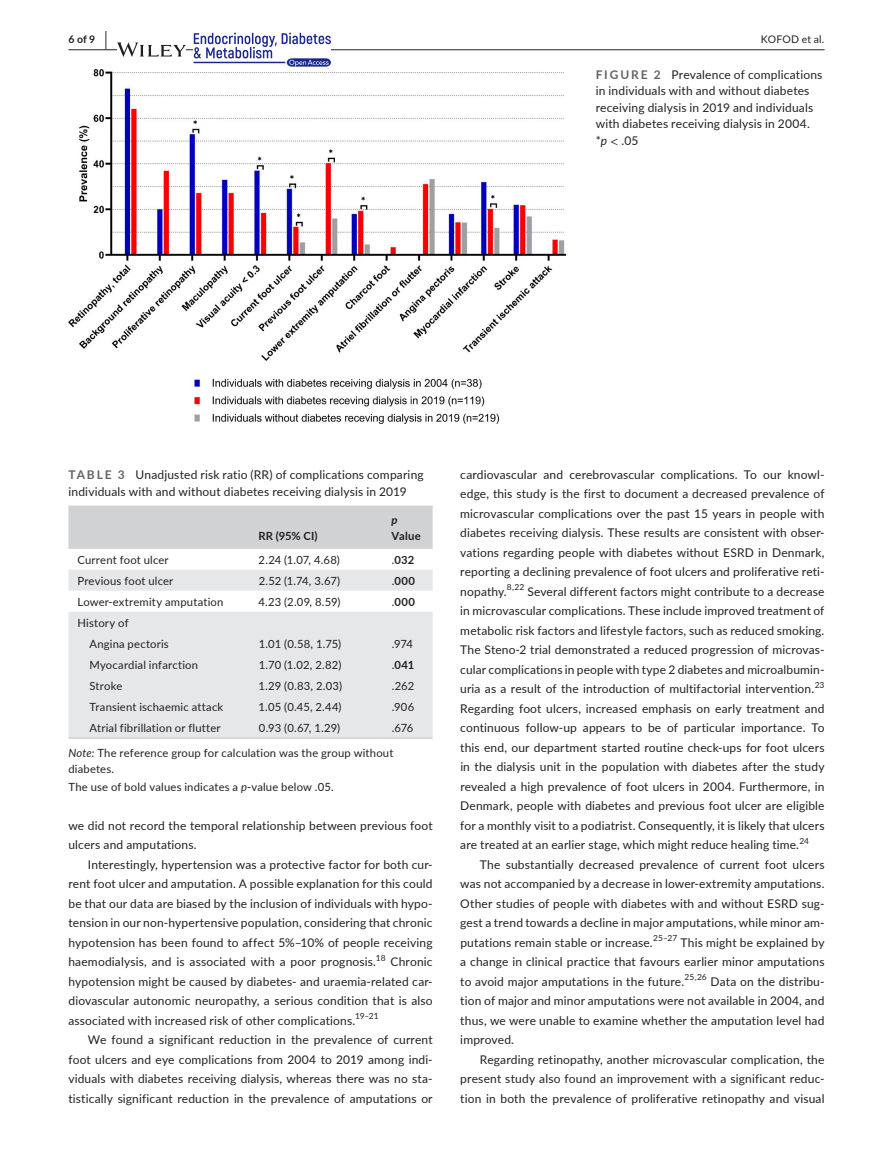
<style>
.page{position:relative;width:893px;height:1174px;background:#fff}
.page>*{position:absolute;margin:0;border:0;box-sizing:border-box;transform-origin:0 0}
.t1{font:12px/19.5px "Lato";letter-spacing:.015em;color:#231f20;text-align:justify}
.t2{font:11.25px/21px "Lato";letter-spacing:.015em;color:#231f20}
.t3{font:700 11.25px "Lato";letter-spacing:.02em;color:#231f20}
.t4{font:italic 700 11.25px "Lato";color:#231f20}
.t5{font:10.5px "Lato";letter-spacing:.02em;color:#231f20}
.t6{font:700 10.5px "Lato";color:#231f20}
.t7{font:8.4px "Lato";color:#231f20}
.s1{font-size:19.5px}
.s2{font-weight:700;color:#636366}
.s3{font-style:italic}
.s4{font-family:"STIX"}
.s5{font-weight:400}
</style>
<div class="page">
<hr style="left:68px;top:49px;width:756px;height:1px;background:#231f20">
<svg style="left:117px;top:42px;width:69px;height:15px"></svg>
<svg style="left:193px;top:33px;width:138px;height:34px"></svg>
<img style="left:68px;top:69px;width:498px;height:355px">
<div style="left:68px;top:505px;width:365px;height:44px;background:#d1d2d4"></div>
<svg style="left:68px;top:569px;width:365px;height:168px;background:#e9eaeb"></svg>
<hr style="left:68px;top:737px;width:181px;height:2px;background:#d1d2d4">
<hr style="left:249px;top:737px;width:134px;height:2px;background:#d1d2d4">
<hr style="left:383px;top:737px;width:50px;height:2px;background:#d1d2d4">
<p class="t6" style="left:68px;top:31px;width:40px">6 of 9 <span class="s1">|</span></p>
<p class="t5" style="left:761px;top:31px;width:65px">KOFOD et al.</p>
<p class="t1" style="left:596px;top:66px;width:228px;line-height:16.5px;text-align:left"><span class="s2">FIGURE 2</span> Prevalence of complications in individuals with and without diabetes receiving dialysis in 2019 and individuals with diabetes receiving dialysis in 2004. *<span class="s3">p</span> <span class="s4">&lt;</span> .05</p>
<p class="t1" style="left:68px;top:466px;width:357px;line-height:16.5px"><span class="s2">TABLE 3</span> Unadjusted risk ratio (RR) of complications comparing individuals with and without diabetes receiving dialysis in 2019</p>
<p class="t3" style="left:258px;top:527px;width:61px">RR (95% CI)</p>
<p class="t4" style="left:392px;top:511px;width:8px">p</p>
<p class="t3" style="left:392px;top:527px;width:31px">Value</p>
<p class="t2" style="left:77px;top:548px;width:93px">Current foot ulcer</p>
<p class="t2" style="left:259px;top:548px;width:83px">2.24 (1.07, 4.68)</p>
<p class="t3" style="left:392px;top:551px;width:24px"><span class="s5">.</span>032</p>
<p class="t2" style="left:77px;top:569px;width:97px">Previous foot ulcer</p>
<p class="t2" style="left:259px;top:569px;width:83px">2.52 (1.74, 3.67)</p>
<p class="t3" style="left:392px;top:572px;width:25px"><span class="s5">.</span>000</p>
<p class="t2" style="left:77px;top:590px;width:147px">Lower-extremity amputation</p>
<p class="t2" style="left:258px;top:590px;width:84px">4.23 (2.09, 8.59)</p>
<p class="t3" style="left:392px;top:593px;width:25px"><span class="s5">.</span>000</p>
<p class="t2" style="left:89px;top:611px;width:81px;text-indent:-12px">History of<br>Angina pectoris</p>
<p class="t2" style="left:259px;top:633px;width:84px">1.01 (0.58, 1.75)</p>
<p class="t2" style="left:392px;top:633px;width:23px">.974</p>
<p class="t2" style="left:89px;top:654px;width:110px">Myocardial infarction</p>
<p class="t2" style="left:259px;top:654px;width:84px">1.70 (1.02, 2.82)</p>
<p class="t3" style="left:392px;top:656px;width:24px"><span class="s5">.</span>041</p>
<p class="t2" style="left:89px;top:675px;width:34px">Stroke</p>
<p class="t2" style="left:258px;top:675px;width:85px">1.29 (0.83, 2.03)</p>
<p class="t2" style="left:392px;top:675px;width:24px">.262</p>
<p class="t2" style="left:89px;top:696px;width:135px">Transient ischaemic attack</p>
<p class="t2" style="left:259px;top:696px;width:85px">1.05 (0.45, 2.44)</p>
<p class="t2" style="left:392px;top:696px;width:24px">.906</p>
<p class="t2" style="left:89px;top:717px;width:133px">Atrial fibrillation or flutter</p>
<p class="t2" style="left:259px;top:717px;width:83px">0.93 (0.67, 1.29)</p>
<p class="t2" style="left:392px;top:717px;width:23px">.676</p>
<p class="t2" style="left:68px;top:744px;width:326px;line-height:15.8px"><span class="s3">Note:</span> The reference group for calculation was the group without diabetes.</p>
<p class="t2" style="left:68px;top:775px;width:267px">The use of bold values indicates a <span class="s3">p</span>-value below .05.</p>
<p class="t1" style="left:68px;top:815px;width:366px">we did not record the temporal relationship between previous foot ulcers and amputations.</p>
<p class="t1" style="left:68px;top:854px;width:366px;text-indent:20px">Interestingly, hypertension was a protective factor for both cur&shy;rent foot ulcer and amputation. A possible explanation for this could be that our data are biased by the inclusion of individuals with hypo&shy;tension in our non-hypertensive population, considering that chronic hypotension has been found to affect 5%–10% of people receiving haemodialysis, and is associated with a poor prognosis.</p>
<p class="t7" style="left:376px;top:952px;width:11px">18</p>
<p class="t1" style="left:68px;top:951px;width:366px;text-indent:322px">Chronic hypotension might be caused by diabetes- and uraemia-related car&shy;diovascular autonomic neuropathy, a serious condition that is also associated with increased risk of other complications.</p>
<p class="t7" style="left:355px;top:1010px;width:25px">19–21</p>
<p class="t1" style="left:68px;top:1029px;width:366px;text-indent:20px">We found a significant reduction in the prevalence of current foot ulcers and eye complications from 2004 to 2019 among indi&shy;viduals with diabetes receiving dialysis, whereas there was no sta&shy;tistically significant reduction in the prevalence of amputations or</p>
<p class="t1" style="left:460px;top:464px;width:366px">cardiovascular and cerebrovascular complications. To our knowl&shy;edge, this study is the first to document a decreased prevalence of microvascular complications over the past 15 years in people with diabetes receiving dialysis. These results are consistent with obser&shy;vations regarding people with diabetes without ESRD in Denmark, reporting a declining prevalence of foot ulcers and proliferative reti&shy;nopathy.</p>
<p class="t7" style="left:507px;top:581px;width:19px">8,22</p>
<p class="t1" style="left:460px;top:581px;width:366px;text-indent:67px">Several different factors might contribute to a decrease in microvascular complications. These include improved treatment of metabolic risk factors and lifestyle factors, such as reduced smoking.<br>The Steno-2 trial demonstrated a reduced progression of microvas&shy;cular complications in people with type 2 diabetes and microalbumin&shy;uria as a result of the introduction of multifactorial intervention.</p>
<p class="t7" style="left:815px;top:679px;width:11px">23</p>
<p class="t1" style="left:460px;top:698px;width:366px">Regarding foot ulcers, increased emphasis on early treatment and continuous follow-up appears to be of particular importance. To this end, our department started routine check-ups for foot ulcers in the dialysis unit in the population with diabetes after the study revealed a high prevalence of foot ulcers in 2004. Furthermore, in Denmark, people with diabetes and previous foot ulcer are eligible for a monthly visit to a podiatrist. Consequently, it is likely that ulcers are treated at an earlier stage, which might reduce healing time.<sup>24</sup></p>
<p class="t1" style="left:460px;top:854px;width:366px;text-indent:20px">The substantially decreased prevalence of current foot ulcers was not accompanied by a decrease in lower-extremity amputations.<br>Other studies of people with diabetes with and without ESRD sug&shy;gest a trend towards a decline in major amputations, while minor am&shy;putations remain stable or increase.</p>
<p class="t7" style="left:653px;top:932px;width:26px">25–27</p>
<p class="t1" style="left:460px;top:932px;width:366px;text-indent:220px">This might be explained by a change in clinical practice that favours earlier minor amputations to avoid major amputations in the future.<sup>25,26</sup> Data on the distribu&shy;tion of major and minor amputations were not available in 2004, and thus, we were unable to examine whether the amputation level had improved.</p>
<p class="t1" style="left:460px;top:1049px;width:366px;text-indent:19px">Regarding retinopathy, another microvascular complication, the present study also found an improvement with a significant reduc&shy;tion in both the prevalence of proliferative retinopathy and visual</p>
</div>
